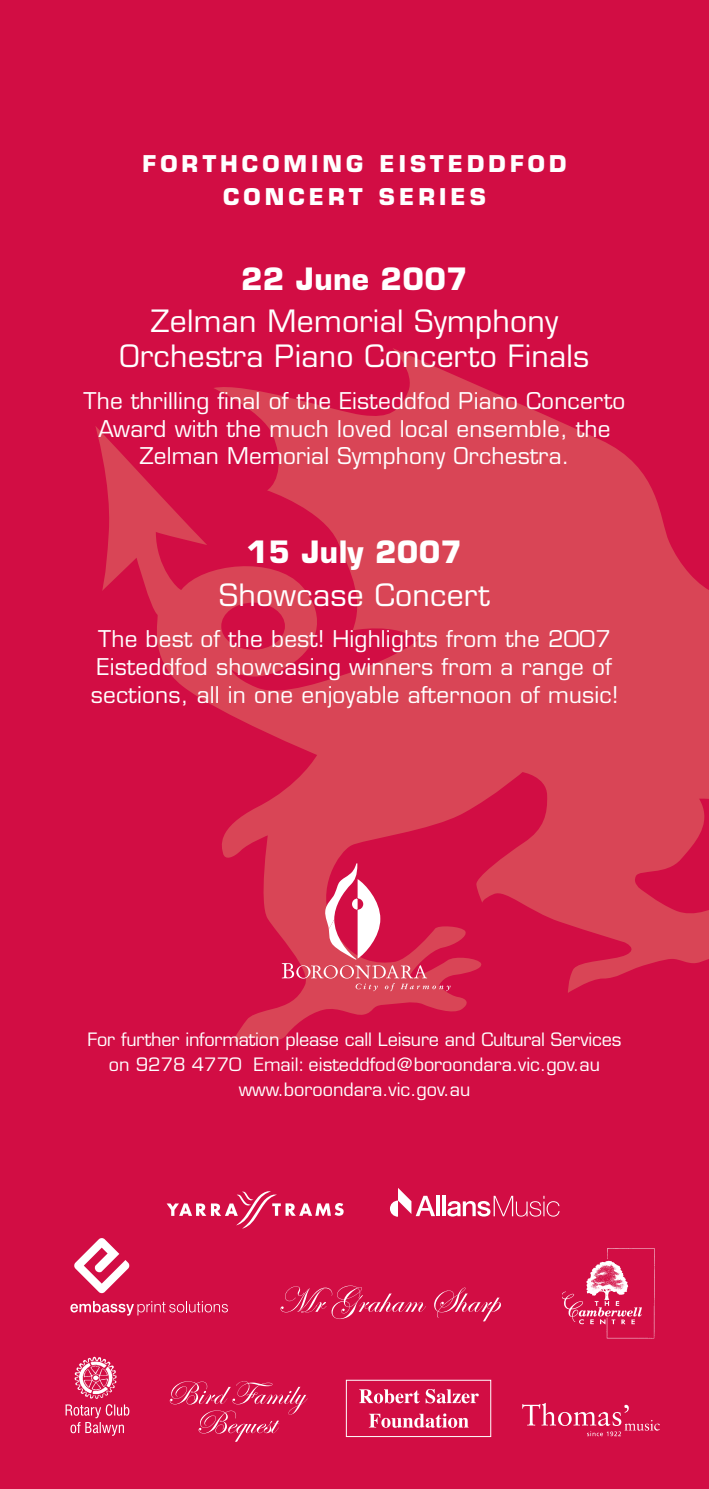
<style>
.page{position:relative;width:709px;height:1489px;background:#fff}
.page>*{position:absolute;margin:0;border:0;box-sizing:border-box;transform-origin:0 0}
.t1{font:30px/35px "Eurostile";letter-spacing:.01em;color:#fff;text-align:center}
.t2{font:700 30px "Eurostile";letter-spacing:.01em;color:#fff}
.t3{font:22.5px/27.5px "Eurostile";letter-spacing:.01em;color:#fff;text-align:center}
.t4{font:700 22.5px/32.5px "Eurostile";letter-spacing:.18em;color:#fff;text-align:center}
.t5{font:18px/25px "Eurostile";color:#fff;text-align:center}
</style>
<div class="page">
<div style="left:0;top:0;width:709px;height:1488px;background:#d20d44"></div>
<svg style="left:95px;top:348px;width:614px;height:694px;fill:#d94556"></svg>
<svg style="left:632px;top:797px;width:77px;height:121px"></svg>
<div style="left:221px;top:602px;width:64px;height:47px;background:#d20d44;border-radius:50%"></div>
<svg style="left:280px;top:1285px;width:221px;height:36px"></svg>
<img style="left:74px;top:1356px;width:43px;height:43px">
<svg style="left:66px;top:1404px;width:63px;height:31px"></svg>
<img style="left:562px;top:1248px;width:93px;height:91px">
<svg style="left:167px;top:1191px;width:176px;height:37px"></svg>
<img style="left:522px;top:1403px;width:138px;height:32px">
<svg style="left:359px;top:1389px;width:120px;height:14px"></svg>
<svg style="left:369px;top:1413px;width:99px;height:14px"></svg>
<div style="left:346px;top:1379px;width:145px;height:57px;border:1px solid #fff"></div>
<svg style="left:170px;top:1381px;width:138px;height:60px"></svg>
<svg style="left:74px;top:1238px;width:56px;height:55px"></svg>
<svg style="left:70px;top:1301px;width:133px;height:14px"></svg>
<svg style="left:205px;top:1303px;width:7px;height:9px"></svg>
<svg style="left:205px;top:1304px;width:6px;height:7px"></svg>
<svg style="left:214px;top:1304px;width:14px;height:8px"></svg>
<svg style="left:282px;top:863px;width:168px;height:128px"></svg>
<svg style="left:390px;top:1188px;width:45px;height:28px"></svg>
<hr style="left:436px;top:1195px;width:3px;height:20px;background:#fff">
<hr style="left:442px;top:1195px;width:3px;height:20px;background:#fff">
<svg style="left:447px;top:1195px;width:112px;height:21px"></svg>
<p class="t4" style="left:142px;top:148px;width:425px">FORTHCOMING EISTE DDFOD<br>CONCE RT SE RIE S</p>
<h1 class="t2" style="left:241px;top:260px;width:228px">22 JUNE 2007</h1>
<h1 class="t1" style="left:120px;top:304px;width:471px">Zelman Memorial Symphony<br>Orchestra Piano Concerto Finals</h1>
<p class="t3" style="left:84px;top:387px;width:543px">The thrilling final of the Eisteddfod Piano Concerto<br>Award with the much loved local ensemble, the<br>Zelman Memorial Symphony Orchestra.</p>
<h1 class="t2" style="left:246px;top:533px;width:217px">15 JULY 2007</h1>
<h1 class="t1" style="left:219px;top:577px;width:272px">Showcase Concert</h1>
<p class="t3" style="left:91px;top:625px;width:529px">The best of the best! Highlights from the 2007<br>Eisteddfod showcasing winners from a range of sections, all in one enjoyable afternoon of music!</p>
<p class="t5" style="left:87px;top:1026px;width:535px">For further information please call Leisure and Cultural Services on 9278 4770 Email: eisteddfod@boroondara.vic.gov.au www.boroondara.vic.gov.au</p>
</div>
